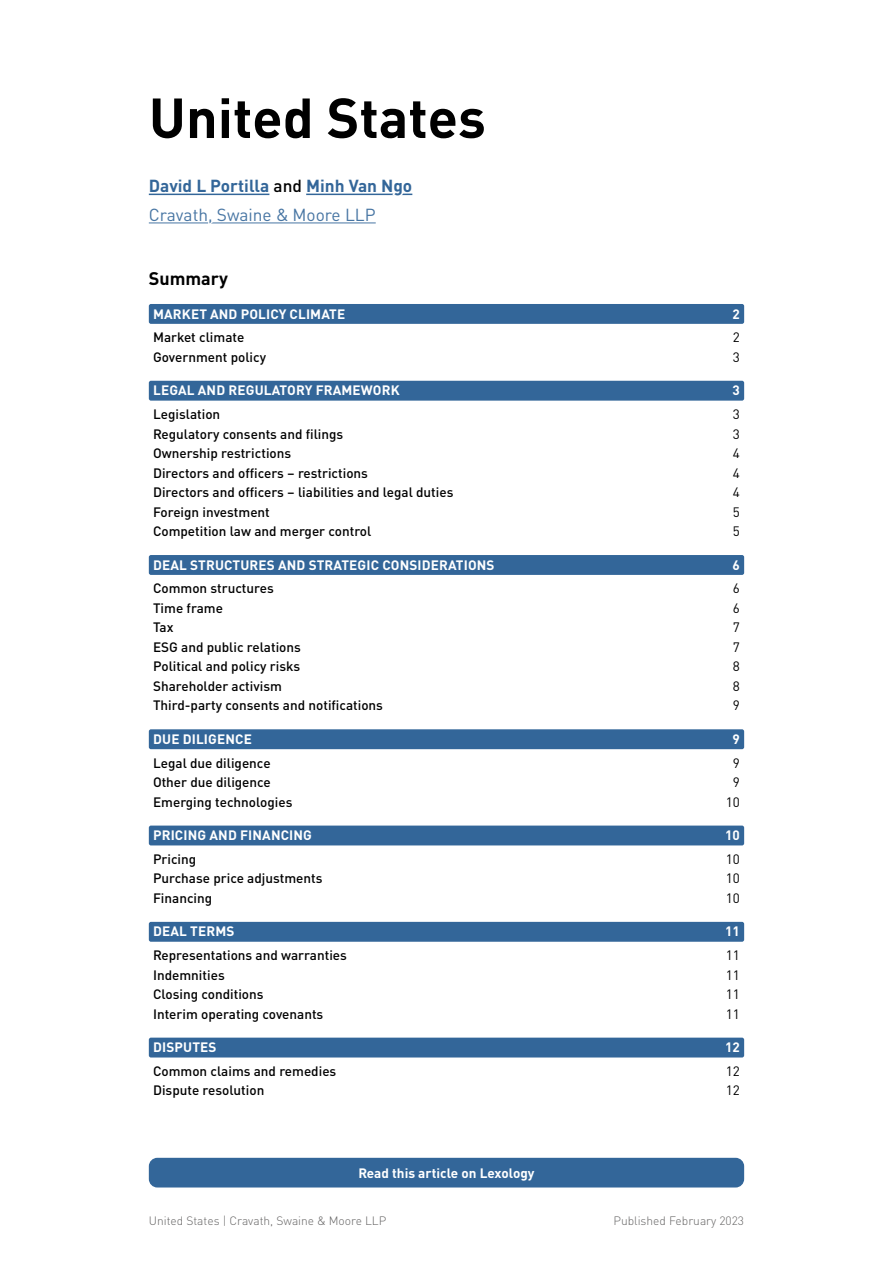
<style>
.page{position:relative;width:893px;height:1263px;background:#fff}
.page>*{position:absolute;margin:0;border:0;box-sizing:border-box;transform-origin:0 0}
.t1{font:700 55.5px "DIN Pro";color:#000}
.Summary{font:700 18px "DIN Pro";color:#000}
.Author{font:700 17.25px "DIN Pro";color:#369}
.Firm{font:17.25px "DIN Pro";color:#4775a3}
.t2{font:500 13.5px "DIN Pro";color:#000}
.t3{font:700 13.5px "DIN Pro";letter-spacing:.01em;color:#fff}
.t4{font:13.5px "DIN Pro";color:#000}
.t5{font:300 12px "DIN Pro";color:#646363}
.s1{font-weight:500;color:#000}
.s2{color:#fff}
</style>
<div class="page">
<div style="left:149px;top:1158px;width:595px;height:29px;background:#369;border-radius:9px"></div>
<hr style="left:149px;top:194px;width:120px;height:1px;background:#369">
<hr style="left:306px;top:194px;width:106px;height:1px;background:#369">
<hr style="left:149px;top:222px;width:227px;height:1px;background:#4775a3">
<div style="left:149px;top:304px;width:595px;height:20px;background:#369;border-radius:2px"></div>
<div style="left:149px;top:381px;width:595px;height:20px;background:#369;border-radius:2px"></div>
<div style="left:149px;top:555px;width:595px;height:20px;background:#369;border-radius:2px"></div>
<div style="left:149px;top:729px;width:595px;height:20px;background:#369;border-radius:2px"></div>
<div style="left:149px;top:825px;width:595px;height:20px;background:#369;border-radius:2px"></div>
<div style="left:149px;top:922px;width:595px;height:20px;background:#369;border-radius:2px"></div>
<div style="left:149px;top:1038px;width:595px;height:19px;background:#369;border-radius:2px"></div>
<p class="t1" style="left:149px;top:75px;width:338px">United States</p>
<p class="Author" style="left:149px;top:172px;width:265px">David L Portilla <span class="s1">and</span> Minh Van N<span class="s2">g</span>o</p>
<p class="Firm" style="left:149px;top:201px;width:228px">Cravath<span class="s2">,</span> Swaine &amp; Moore LLP</p>
<p class="Summary" style="left:149px;top:264px;width:81px">Summary</p>
<p class="t3" style="left:153px;top:303px;width:194px">MARKET AND POLICY CLIMATE</p>
<p class="t3" style="left:733px;top:303px;width:9px">2</p>
<p class="t2" style="left:153px;top:327px;width:93px">Market climate</p>
<p class="t4" style="left:733px;top:327px;width:9px">2</p>
<p class="t2" style="left:153px;top:346px;width:115px">Government policy</p>
<p class="t4" style="left:733px;top:347px;width:9px">3</p>
<p class="t3" style="left:153px;top:380px;width:248px">LEGAL AND REGULATORY FRAMEWORK</p>
<p class="t3" style="left:733px;top:380px;width:9px">3</p>
<p class="t2" style="left:153px;top:404px;width:69px">Legislation</p>
<p class="t4" style="left:733px;top:404px;width:9px">3</p>
<p class="t2" style="left:153px;top:423px;width:192px">Regulatory consents and filings</p>
<p class="t4" style="left:733px;top:423px;width:9px">3</p>
<p class="t2" style="left:153px;top:443px;width:140px">Ownership restrictions</p>
<p class="t4" style="left:733px;top:443px;width:9px">4</p>
<p class="t2" style="left:153px;top:462px;width:216px">Directors and officers – restrictions</p>
<p class="t4" style="left:733px;top:462px;width:9px">4</p>
<p class="t2" style="left:153px;top:482px;width:302px">Directors and officers – liabilities and legal duties</p>
<p class="t4" style="left:733px;top:482px;width:9px">4</p>
<p class="t2" style="left:153px;top:501px;width:118px">Foreign investment</p>
<p class="t4" style="left:733px;top:501px;width:9px">5</p>
<p class="t2" style="left:153px;top:521px;width:220px">Competition law and merger control</p>
<p class="t4" style="left:733px;top:521px;width:9px">5</p>
<p class="t3" style="left:153px;top:554px;width:343px">DEAL STRUCTURES AND STRATEGIC CONSIDERATIONS</p>
<p class="t3" style="left:733px;top:554px;width:9px">6</p>
<p class="t2" style="left:153px;top:578px;width:122px">Common structures</p>
<p class="t4" style="left:733px;top:578px;width:9px">6</p>
<p class="t2" style="left:153px;top:597px;width:71px">Time frame</p>
<p class="t4" style="left:733px;top:598px;width:9px">6</p>
<p class="t2" style="left:153px;top:617px;width:22px">Tax</p>
<p class="t4" style="left:733px;top:617px;width:9px">7</p>
<p class="t2" style="left:153px;top:636px;width:149px">ESG and public relations</p>
<p class="t4" style="left:733px;top:637px;width:9px">7</p>
<p class="t2" style="left:153px;top:656px;width:149px">Political and policy risks</p>
<p class="t4" style="left:733px;top:656px;width:9px">8</p>
<p class="t2" style="left:153px;top:675px;width:130px">Shareholder activism</p>
<p class="t4" style="left:733px;top:676px;width:9px">8</p>
<p class="t2" style="left:153px;top:695px;width:231px">Third-party consents and notifications</p>
<p class="t4" style="left:733px;top:695px;width:9px">9</p>
<p class="t3" style="left:153px;top:728px;width:100px">DUE DILIGENCE</p>
<p class="t3" style="left:733px;top:728px;width:9px">9</p>
<p class="t2" style="left:153px;top:752px;width:119px">Legal due diligence</p>
<p class="t4" style="left:733px;top:752px;width:9px">9</p>
<p class="t2" style="left:153px;top:772px;width:119px">Other due diligence</p>
<p class="t4" style="left:733px;top:772px;width:9px">9</p>
<p class="t2" style="left:153px;top:791px;width:141px">Emerging technologies</p>
<p class="t4" style="left:726px;top:791px;width:16px">10</p>
<p class="t3" style="left:153px;top:825px;width:160px">PRICING AND FINANCING</p>
<p class="t3" style="left:725px;top:825px;width:16px">10</p>
<p class="t2" style="left:153px;top:848px;width:45px">Pricing</p>
<p class="t4" style="left:726px;top:849px;width:16px">10</p>
<p class="t2" style="left:153px;top:868px;width:171px">Purchase price adjustments</p>
<p class="t4" style="left:726px;top:868px;width:16px">10</p>
<p class="t2" style="left:153px;top:887px;width:61px">Financing</p>
<p class="t4" style="left:726px;top:888px;width:16px">10</p>
<p class="t3" style="left:153px;top:921px;width:83px">DEAL TERMS</p>
<p class="t3" style="left:725px;top:921px;width:16px">11</p>
<p class="t2" style="left:153px;top:945px;width:195px">Representations and warranties</p>
<p class="t4" style="left:726px;top:945px;width:16px">11</p>
<p class="t2" style="left:153px;top:964px;width:73px">Indemnities</p>
<p class="t4" style="left:726px;top:964px;width:16px">11</p>
<p class="t2" style="left:153px;top:984px;width:112px">Closing conditions</p>
<p class="t4" style="left:726px;top:984px;width:16px">11</p>
<p class="t2" style="left:153px;top:1003px;width:172px">Interim operating covenants</p>
<p class="t4" style="left:726px;top:1003px;width:16px">11</p>
<p class="t3" style="left:153px;top:1037px;width:65px">DISPUTES</p>
<p class="t3" style="left:725px;top:1037px;width:16px">12</p>
<p class="t2" style="left:153px;top:1061px;width:185px">Common claims and remedies</p>
<p class="t4" style="left:726px;top:1061px;width:16px">12</p>
<p class="t2" style="left:153px;top:1080px;width:113px">Dispute resolution</p>
<p class="t4" style="left:726px;top:1080px;width:16px">12</p>
<p class="t3" style="left:358px;top:1162px;width:178px">Read this article on Lexology</p>
<p class="t5" style="left:149px;top:1211px;width:239px">United States | Cravath, Swaine &amp; Moore LLP</p>
<p class="t5" style="left:613px;top:1211px;width:132px">Published February 2023</p>
</div>
